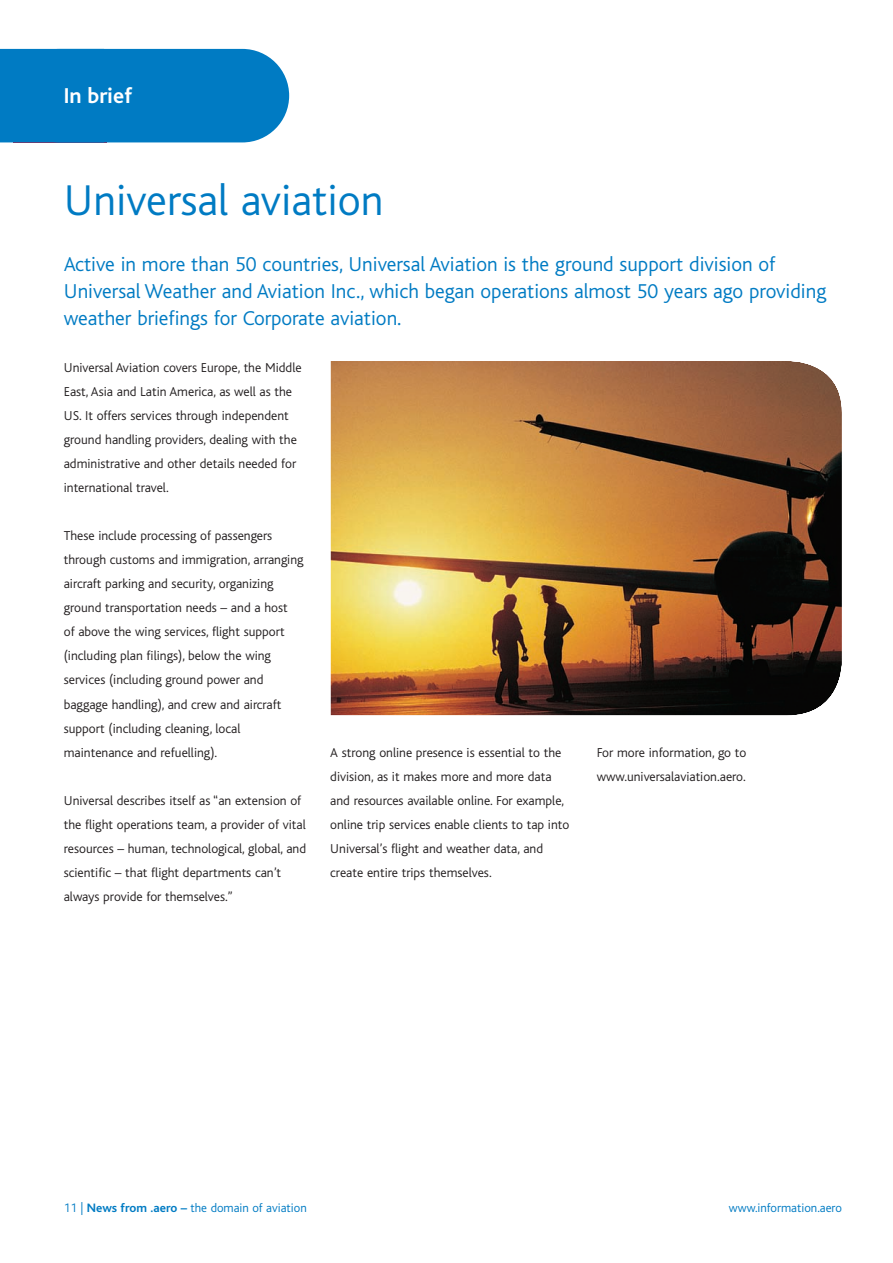
<style>
.page{position:relative;width:893px;height:1263px;background:#fff}
.page>*{position:absolute;margin:0;border:0;box-sizing:border-box;transform-origin:0 0}
.t1{font:300 45px "Bliss";color:#007bc3}
.t2{font:700 22.5px "Bliss";color:#fff}
.t3{font:300 21px/27px "Bliss";color:#007bc3}
.t4{font:300 13.5px/24px "Bliss";color:#231f20}
.t5{font:300 12.75px "Bliss";color:#007bc3}
.s1{font-weight:700}
</style>
<div class="page">
<div style="left:13px;top:49px;width:276px;height:93px;background:#007bc3;border-radius:47px"></div>
<div style="left:2px;top:50px;width:101px;height:91px;background:#007bc3"></div>
<div style="left:0;top:49px;width:104px;height:93px;border:2px solid #007bc3"></div>
<img style="left:330px;top:361px;width:512px;height:355px">
<h2 class="t2" style="left:64px;top:88px;width:70px">In brief</h2>
<h1 class="t1" style="left:64px;top:185px;width:321px">Universal aviation</h1>
<h3 class="t3" style="left:64px;top:253px;width:764px">Active in more than 50 countries, Universal Aviation is the ground support division of<br>Universal Weather and Aviation Inc., which began operations almost 50 years ago providing weather briefings for Corporate aviation.</h3>
<p class="t4" style="left:64px;top:357px;width:239px">Universal Aviation covers Europe, the Middle East, Asia and Latin America, as well as the US. It offers services through independent ground handling providers, dealing with the administrative and other details needed for international travel.</p>
<p class="t4" style="left:64px;top:525px;width:241px">These include processing of passengers through customs and immigration, arranging aircraft parking and security, organizing ground transportation needs – and a host<br>of above the wing services, flight support (including plan filings), below the wing services (including ground power and baggage handling), and crew and aircraft support (including cleaning, local maintenance and refuelling).</p>
<p class="t4" style="left:64px;top:789px;width:244px">Universal describes itself as “an extension of the flight operations team, a provider of vital resources – human, technological, global, and scientific – that flight departments can’t always provide for themselves.”</p>
<p class="t4" style="left:330px;top:741px;width:241px">A strong online presence is essential to the division, as it makes more and more data and resources available online. For example, online trip services enable clients to tap into Universal’s flight and weather data, and create entire trips themselves.</p>
<p class="t4" style="left:597px;top:741px;width:151px">For more information, go to www.universalaviation.aero.</p>
<p class="t5" style="left:64px;top:1204px;width:244px">11 | <span class="s1">News from .aero –</span> the domain of aviation</p>
<p class="t5" style="left:729px;top:1204px;width:114px">www.information.aero</p>
</div>
